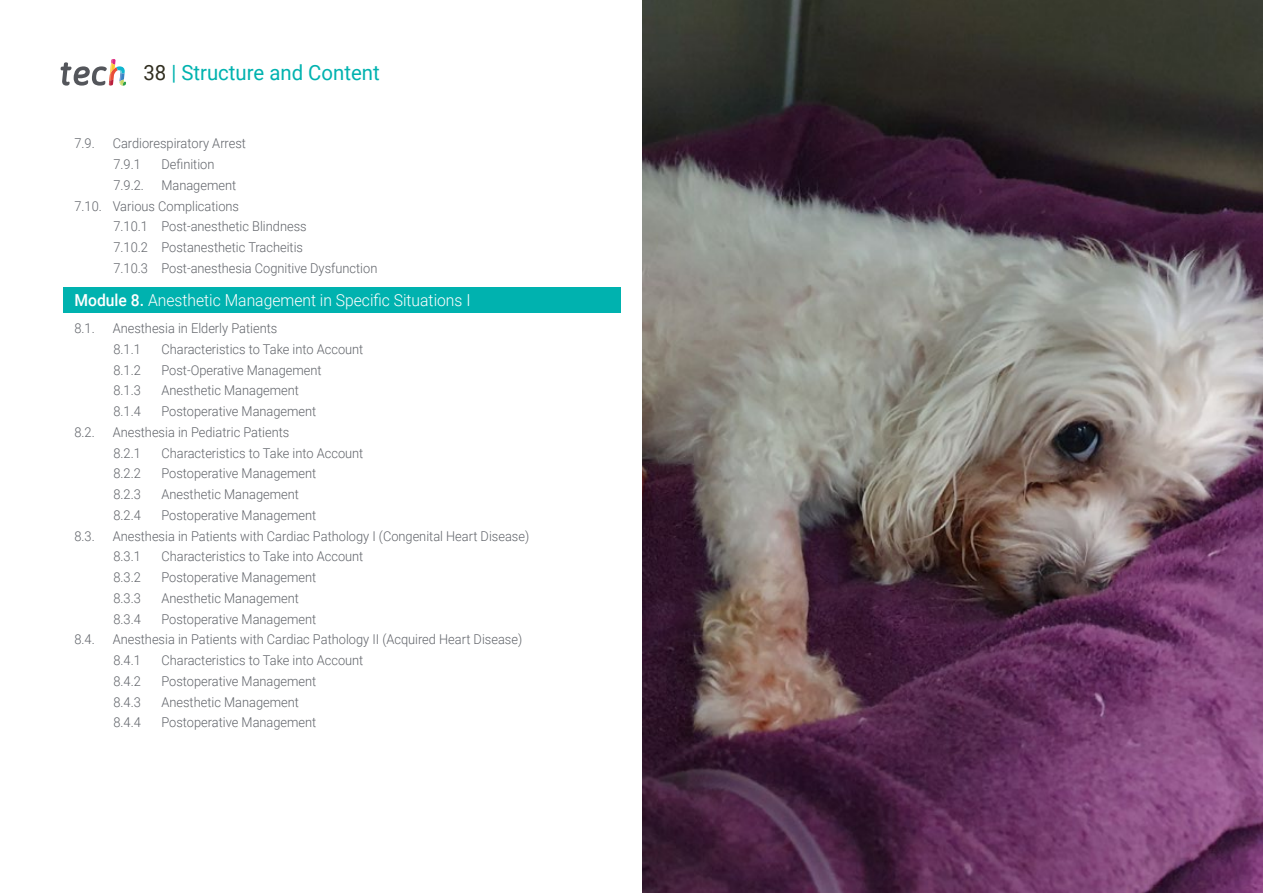
<style>
.page{position:relative;width:1263px;height:893px;background:#fff}
.page>*{position:absolute;margin:0;border:0;box-sizing:border-box;transform-origin:0 0}
.t1{font:21px "Roboto";color:#00b2af}
.t2{font:300 16.5px "Roboto";color:#fff;scale:.95 1}
.t3{font:300 13.5px/20.7px "Roboto";color:#61646a;scale:.95 1}
.s1{color:#312e20}
.s2{font-weight:500}
</style>
<div class="page">
<img style="left:642px;top:0;width:621px;height:893px">
<div style="left:63px;top:287px;width:558px;height:25px;background:#00b2af"></div>
<svg style="left:61px;top:59px;width:65px;height:27px"></svg>
<h1 class="t1" style="left:144px;top:57px;width:238px"><span class="s1">38</span> | Structure and Content</h1>
<p class="t3" style="left:74px;top:133px;width:23px">7.9.</p>
<p class="t3" style="left:113px;top:133px;width:142px">Cardiorespiratory Arrest<br>7.9.1</p>
<p class="t3" style="left:161px;top:153px;width:57px">Definition</p>
<p class="t3" style="left:113px;top:174px;width:34px">7.9.2.</p>
<p class="t3" style="left:161px;top:174px;width:80px">Management</p>
<p class="t3" style="left:74px;top:195px;width:175px">7.10. Various Complications</p>
<p class="t3" style="left:113px;top:216px;width:205px">7.10.1 Post-anesthetic Blindness</p>
<p class="t3" style="left:113px;top:236px;width:201px">7.10.2 Postanesthetic Tracheitis</p>
<p class="t3" style="left:113px;top:257px;width:279px">7.10.3 Post-anesthesia Cognitive Dysfunction</p>
<p class="t2" style="left:74px;top:288px;width:418px"><span class="s2">Module 8.</span> Anesthetic Management in Specific Situations I</p>
<p class="t3" style="left:74px;top:317px;width:23px">8.1.</p>
<p class="t3" style="left:113px;top:317px;width:175px">Anesthesia in Elderly Patients<br>8.1.1</p>
<p class="t3" style="left:161px;top:338px;width:214px">Characteristics to Take into Account</p>
<p class="t3" style="left:113px;top:359px;width:30px">8.1.2</p>
<p class="t3" style="left:161px;top:359px;width:170px">Post-Operative Management</p>
<p class="t3" style="left:113px;top:380px;width:30px">8.1.3</p>
<p class="t3" style="left:161px;top:380px;width:146px">Anesthetic Management</p>
<p class="t3" style="left:113px;top:400px;width:30px">8.1.4</p>
<p class="t3" style="left:161px;top:400px;width:165px">Postoperative Management</p>
<p class="t3" style="left:74px;top:421px;width:23px">8.2.</p>
<p class="t3" style="left:113px;top:421px;width:187px">Anesthesia in Pediatric Patients<br>8.2.1</p>
<p class="t3" style="left:161px;top:442px;width:214px">Characteristics to Take into Account</p>
<p class="t3" style="left:113px;top:463px;width:30px">8.2.2</p>
<p class="t3" style="left:161px;top:463px;width:165px">Postoperative Management</p>
<p class="t3" style="left:113px;top:483px;width:30px">8.2.3</p>
<p class="t3" style="left:161px;top:483px;width:146px">Anesthetic Management</p>
<p class="t3" style="left:113px;top:504px;width:30px">8.2.4</p>
<p class="t3" style="left:161px;top:504px;width:165px">Postoperative Management</p>
<p class="t3" style="left:74px;top:525px;width:23px">8.3.</p>
<p class="t3" style="left:113px;top:525px;width:440px">Anesthesia in Patients with Cardiac Pathology I (Congenital Heart Disease)<br>8.3.1</p>
<p class="t3" style="left:161px;top:546px;width:214px">Characteristics to Take into Account</p>
<p class="t3" style="left:113px;top:566px;width:30px">8.3.2</p>
<p class="t3" style="left:161px;top:566px;width:165px">Postoperative Management</p>
<p class="t3" style="left:113px;top:587px;width:30px">8.3.3</p>
<p class="t3" style="left:161px;top:587px;width:146px">Anesthetic Management</p>
<p class="t3" style="left:113px;top:608px;width:30px">8.3.4</p>
<p class="t3" style="left:161px;top:608px;width:165px">Postoperative Management</p>
<p class="t3" style="left:74px;top:629px;width:23px">8.4.</p>
<p class="t3" style="left:113px;top:629px;width:433px">Anesthesia in Patients with Cardiac Pathology II (Acquired Heart Disease)<br>8.4.1</p>
<p class="t3" style="left:161px;top:649px;width:214px">Characteristics to Take into Account</p>
<p class="t3" style="left:113px;top:670px;width:30px">8.4.2</p>
<p class="t3" style="left:161px;top:670px;width:165px">Postoperative Management</p>
<p class="t3" style="left:113px;top:691px;width:30px">8.4.3</p>
<p class="t3" style="left:161px;top:691px;width:146px">Anesthetic Management</p>
<p class="t3" style="left:113px;top:712px;width:30px">8.4.4</p>
<p class="t3" style="left:161px;top:712px;width:165px">Postoperative Management</p>
</div>
